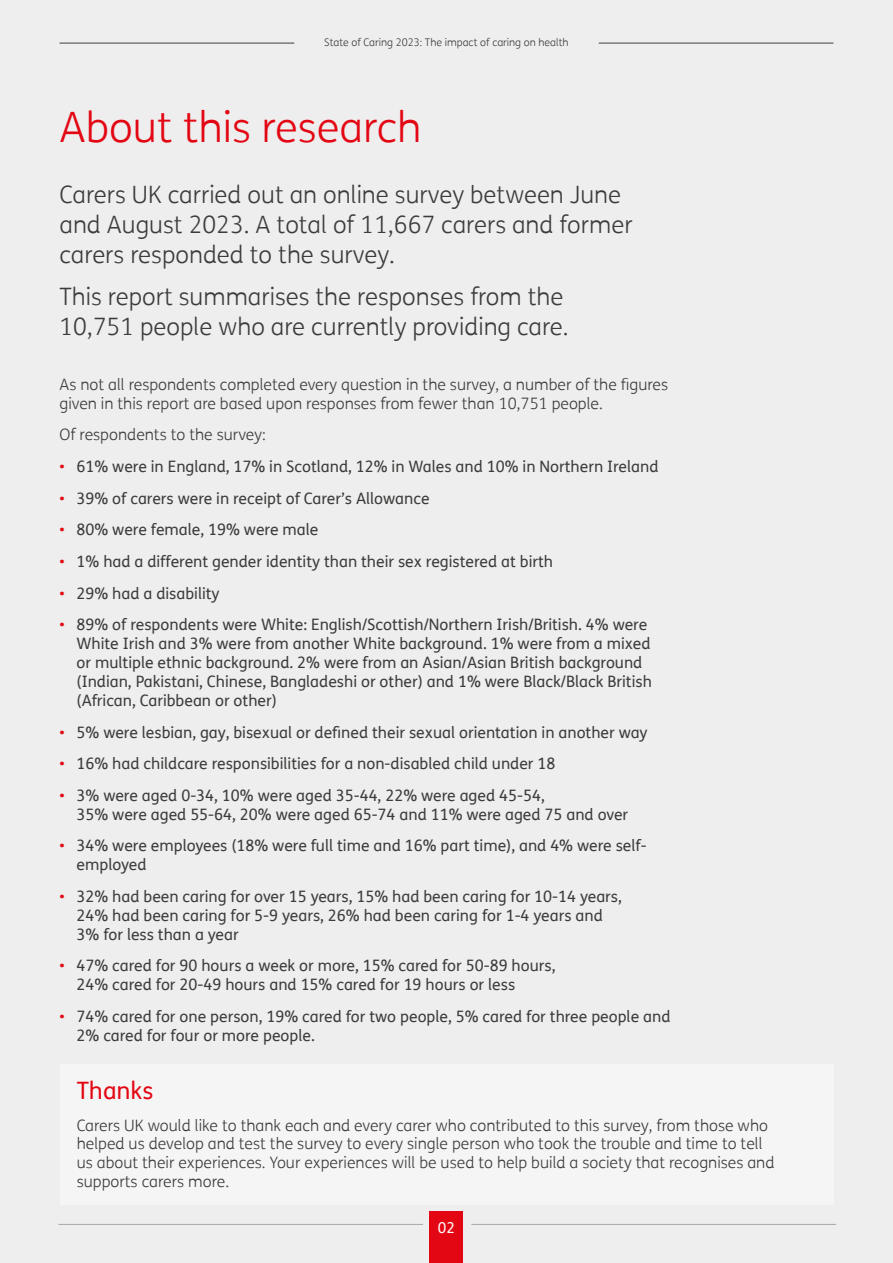
<style>
.page{position:relative;width:893px;height:1263px;background:#eee}
.page>*{position:absolute;margin:0;border:0;box-sizing:border-box;transform-origin:0 0}
.t1{font:300 42px "FS Me";color:#e30613}
.t2{font:300 24px/30px "FS Me";color:#3c3c3b}
.t3{font:24px "FS Me";color:#e30613}
.t4{font:15.75px/18.9px "FS Me";color:#3c3c3b}
.t5{font:300 15.75px/18.9px "FS Me";color:#3c3c3b}
.t6{font:15px "FS Me";color:#fff}
.t7{font:300 10.5px "FS Me";color:#3c3c3b}
.s1{color:#e30613}
</style>
<div class="page">
<div style="left:60px;top:1064px;width:773px;height:140px;background:#f5f5f5"></div>
<div style="left:430px;top:1211px;width:33px;height:52px;background:#e30613"></div>
<hr style="left:58px;top:1224px;width:365px;height:1px;background:#a8a8a7">
<hr style="left:471px;top:1224px;width:365px;height:1px;background:#a8a8a7">
<hr style="left:60px;top:43px;width:234px;height:1px;background:#3c3c3b">
<hr style="left:599px;top:43px;width:234px;height:1px;background:#3c3c3b">
<p class="t7" style="left:324px;top:35px;width:246px">State of Caring 2023: The impact of caring on health</p>
<h1 class="t1" style="left:60px;top:99px;width:363px">About this research</h1>
<h2 class="t2" style="left:60px;top:179px;width:575px">Carers UK carried out an online survey between June and August 2023. A total of 11,667 carers and former carers responded to the survey.</h2>
<h2 class="t2" style="left:60px;top:281px;width:511px">This report summarises the responses from the<br>10,751 people who are currently providing care.</h2>
<p class="t5" style="left:60px;top:374px;width:610px">As not all respondents completed every question in the survey, a number of the figures given in this report are based upon responses from fewer than 10,751 people.</p>
<p class="t5" style="left:60px;top:425px;width:208px">Of respondents to the survey:</p>
<p class="t4" style="left:60px;top:457px;width:600px"><span class="s1">•</span> 61% were in England, 17% in Scotland, 12% in Wales and 10% in Northern Ireland</p>
<p class="t4" style="left:60px;top:488px;width:372px"><span class="s1">•</span> 39% of carers were in receipt of Carer’s Allowance</p>
<p class="t4" style="left:60px;top:520px;width:260px"><span class="s1">•</span> 80% were female, 19% were male</p>
<p class="t4" style="left:60px;top:552px;width:495px"><span class="s1">•</span> 1% had a different gender identity than their sex registered at birth</p>
<p class="t4" style="left:60px;top:583px;width:162px"><span class="s1">•</span> 29% had a disability</p>
<p class="t4" style="left:77px;top:615px;width:577px;text-indent:-17px"><span class="s1">•</span> 89% of respondents were White: English/Scottish/Northern Irish/British. 4% were White Irish and 3% were from another White background. 1% were from a mixed or multiple ethnic background. 2% were from an Asian/Asian British background (Indian, Pakistani, Chinese, Bangladeshi or other) and 1% were Black/Black British (African, Caribbean or other)</p>
<p class="t4" style="left:60px;top:722px;width:590px"><span class="s1">•</span> 5% were lesbian, gay, bisexual or defined their sexual orientation in another way</p>
<p class="t4" style="left:60px;top:754px;width:497px"><span class="s1">•</span> 16% had childcare responsibilities for a non-disabled child under 18</p>
<p class="t4" style="left:77px;top:785px;width:553px;text-indent:-17px"><span class="s1">•</span> 3% were aged 0-34, 10% were aged 35-44, 22% were aged 45-54,<br>35% were aged 55-64, 20% were aged 65-74 and 11% were aged 75 and over</p>
<p class="t4" style="left:77px;top:836px;width:572px;text-indent:-17px"><span class="s1">•</span> 34% were employees (18% were full time and 16% part time), and 4% were self&shy;employed</p>
<p class="t4" style="left:77px;top:887px;width:547px;text-indent:-17px"><span class="s1">•</span> 32% had been caring for over 15 years, 15% had been caring for 10-14 years,<br>24% had been caring for 5-9 years, 26% had been caring for 1-4 years and<br>3% for less than a year</p>
<p class="t4" style="left:77px;top:956px;width:481px;text-indent:-17px"><span class="s1">•</span> 47% cared for 90 hours a week or more, 15% cared for 50-89 hours,<br>24% cared for 20-49 hours and 15% cared for 19 hours or less</p>
<p class="t4" style="left:77px;top:1007px;width:595px;text-indent:-17px"><span class="s1">•</span> 74% cared for one person, 19% cared for two people, 5% cared for three people and<br>2% cared for four or more people.</p>
<h2 class="t3" style="left:77px;top:1074px;width:78px">Thanks</h2>
<p class="t5" style="left:77px;top:1115px;width:699px">Carers UK would like to thank each and every carer who contributed to this survey, from those who helped us develop and test the survey to every single person who took the trouble and time to tell us about their experiences. Your experiences will be used to help build a society that recognises and supports carers more.</p>
<p class="t6" style="left:438px;top:1217px;width:19px">02</p>
</div>
